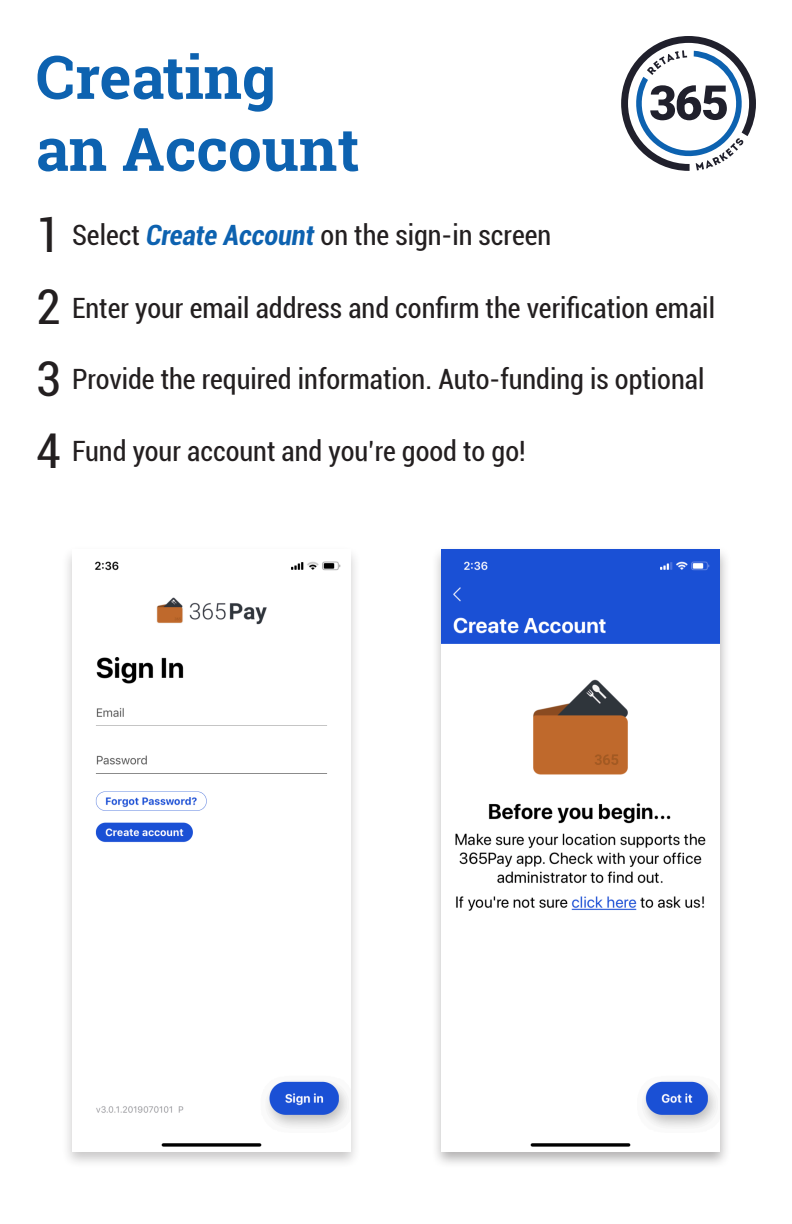
<style>
.page{position:relative;width:792px;height:1224px;background:#fff}
.page>*{position:absolute;margin:0;border:0;box-sizing:border-box;transform-origin:0 0}
.t1{font:700 60px "Roboto Slab";color:#0d62b0}
.t2{font:condensed 48px "Roboto";color:#231f20}
.t3{font:condensed 28px "Roboto";color:#231f20}
.s1{font-weight:700;font-style:italic;color:#0d62b0}
</style>
<div class="page">
<svg style="left:621px;top:36px;width:135px;height:135px"></svg>
<div style="left:431px;top:545px;width:300px;height:624px;background:#231f20;opacity:.35"></div>
<img style="left:442px;top:550px;width:278px;height:602px">
<div style="left:61px;top:545px;width:300px;height:624px;background:#231f20;opacity:.25"></div>
<img style="left:72px;top:550px;width:278px;height:602px">
<p class="t1" style="left:36px;top:36px;width:241px">Creating</p>
<p class="t1" style="left:36px;top:108px;width:325px">an Account</p>
<p class="t2" style="left:36px;top:202px;width:26px">1</p>
<p class="t3" style="left:72px;top:215px;width:481px">Select <span class="s1">Create Account</span> on the sign-in screen</p>
<p class="t2" style="left:36px;top:274px;width:26px">2</p>
<p class="t3" style="left:72px;top:288px;width:645px">Enter your email address and confirm the verification email</p>
<p class="t2" style="left:36px;top:346px;width:26px">3</p>
<p class="t3" style="left:72px;top:359px;width:634px">Provide the required information. Auto-funding is optional</p>
<p class="t2" style="left:36px;top:418px;width:26px">4</p>
<p class="t3" style="left:72px;top:431px;width:455px">Fund your account and you’re good to go!</p>
</div>
